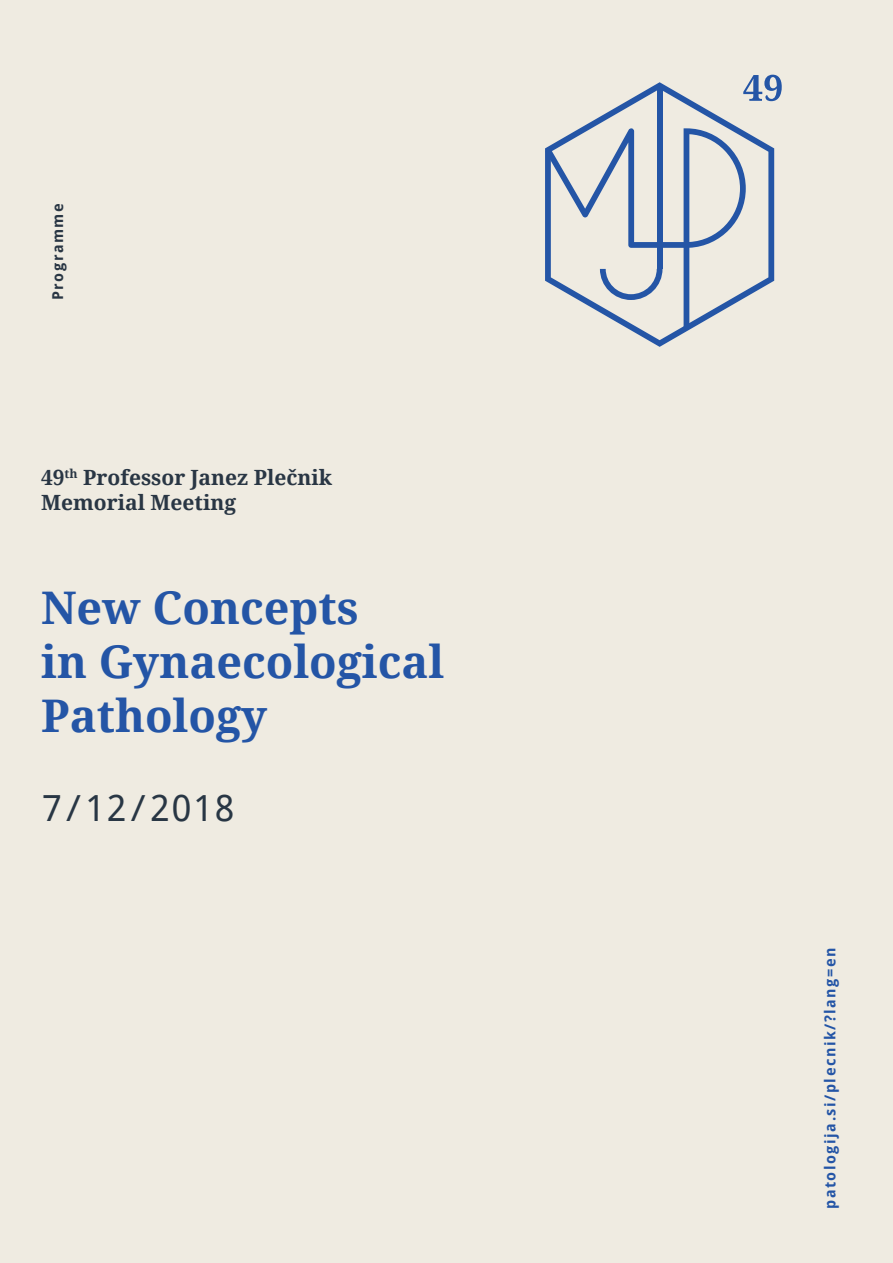
<style>
.page{position:relative;width:893px;height:1263px;background:#efebe1}
.page>*{position:absolute;margin:0;border:0;box-sizing:border-box;transform-origin:0 0}
.t1{font:700 45px/54px "Droid Serif";color:#2455a6}
.t2{font:36px "Droid Sans Mono";color:#283644}
.t3{font:700 21px/25.2px "Droid Serif";color:#293644}
.t4{font:700 15px "Droid Sans";letter-spacing:.1em;color:#2455a6}
.t5{font:700 15px "Droid Sans";letter-spacing:.1em;color:#293644}
</style>
<div class="page">
<svg style="left:781px;top:81px;width:1px;height:12px"></svg>
<svg style="left:749px;top:75px;width:32px;height:206px"></svg>
<svg style="left:580px;top:82px;width:194px;height:265px"></svg>
<div style="left:657px;top:86px;width:5px;height:183px;background:#2455a6"></div>
<svg style="left:545px;top:128px;width:201px;height:200px"></svg>
<p class="t5" style="left:47px;top:300px;width:98px;rotate:-90deg">Programme</p>
<p class="t3" style="left:41px;top:464px;width:293px">49<sup>th</sup> Professor Janez Plečnik<br>Memorial Meeting</p>
<h1 class="t1" style="left:41px;top:579px;width:405px">New Concepts<br>in Gynaecological<br>Pathology</h1>
<h2 class="t2" style="left:41px;top:783px;width:196px">7/12/2018</h2>
<p class="t4" style="left:819px;top:1209px;width:263px;rotate:-90deg">patologija.si/plecnik/?lang=en</p>
</div>
